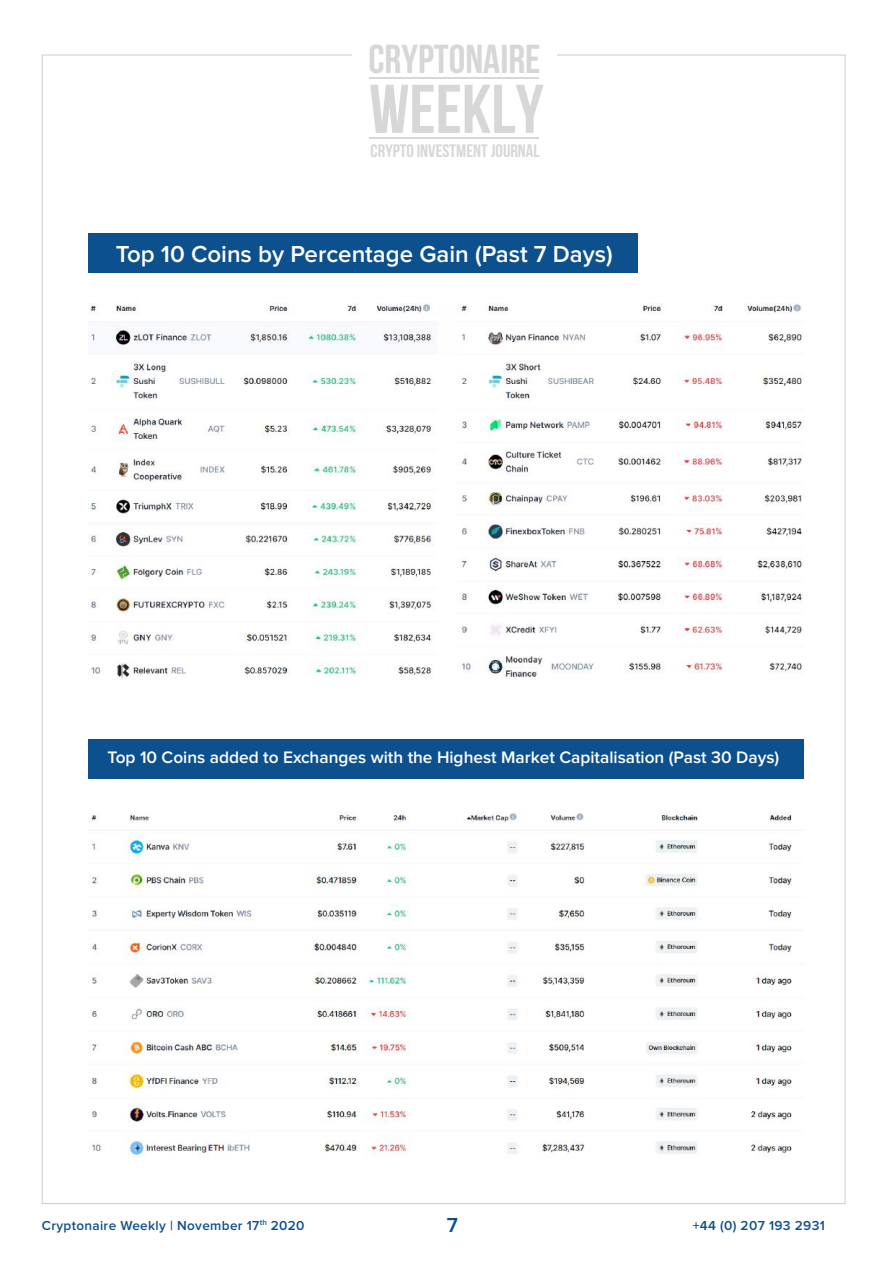
<style>
.page{position:relative;width:893px;height:1263px;background:#fff}
.page>*{position:absolute;margin:0;border:0;box-sizing:border-box;transform-origin:0 0}
.t1{font:68.7px "Bebas Neue";color:#d7d7d7;scale:1.04 1}
.t2{font:40.5px "Bebas Neue";color:#d7d7d7;scale:1.04 1}
.t3{font:600 24px "Proxima Nova";color:#fff}
.t4{font:600 21px "Proxima Nova";color:#0d508e}
.t5{font:18px "Bebas Neue";color:#d7d7d7;scale:1.04 1}
.t6{font:600 17.25px "Proxima Nova";color:#fff}
.t7{font:600 13.5px "Proxima Nova";letter-spacing:.025em;color:#0d508e}
</style>
<div class="page">
<hr style="left:370px;top:78px;width:169px;height:1px;background:#d7d7d7">
<hr style="left:370px;top:137px;width:169px;height:2px;background:#d7d7d7">
<div style="left:89px;top:233px;width:549px;height:40px;background:#0d508e"></div>
<div style="left:89px;top:739px;width:715px;height:40px;background:#0d508e"></div>
<img style="left:89px;top:304px;width:714px;height:374px">
<img style="left:89px;top:812px;width:715px;height:345px">
<h2 class="t2" style="left:368px;top:36px;width:167px">CRYPTONAIRE</h2>
<h1 class="t1" style="left:369px;top:71px;width:169px">WEEKLY</h1>
<p class="t5" style="left:371px;top:141px;width:164px">CRYPTO INVESTMENT JOURNAL</p>
<h3 class="t3" style="left:116px;top:243px;width:499px">Top 10 Coins by Percentage Gain (Past 7 Days)</h3>
<p class="t6" style="left:108px;top:750px;width:673px">Top 10 Coins added to Exchanges with the Highest Market Capitalisation (Past 30 Days)</p>
<p class="t4" style="left:447px;top:1216px;width:13px">7</p>
<p class="t7" style="left:42px;top:1219px;width:264px">Cryptonaire Weekly | November 17<sup>th</sup> 2020</p>
<p class="t7" style="left:693px;top:1219px;width:134px">+44 (0) 207 193 2931</p>
</div>
